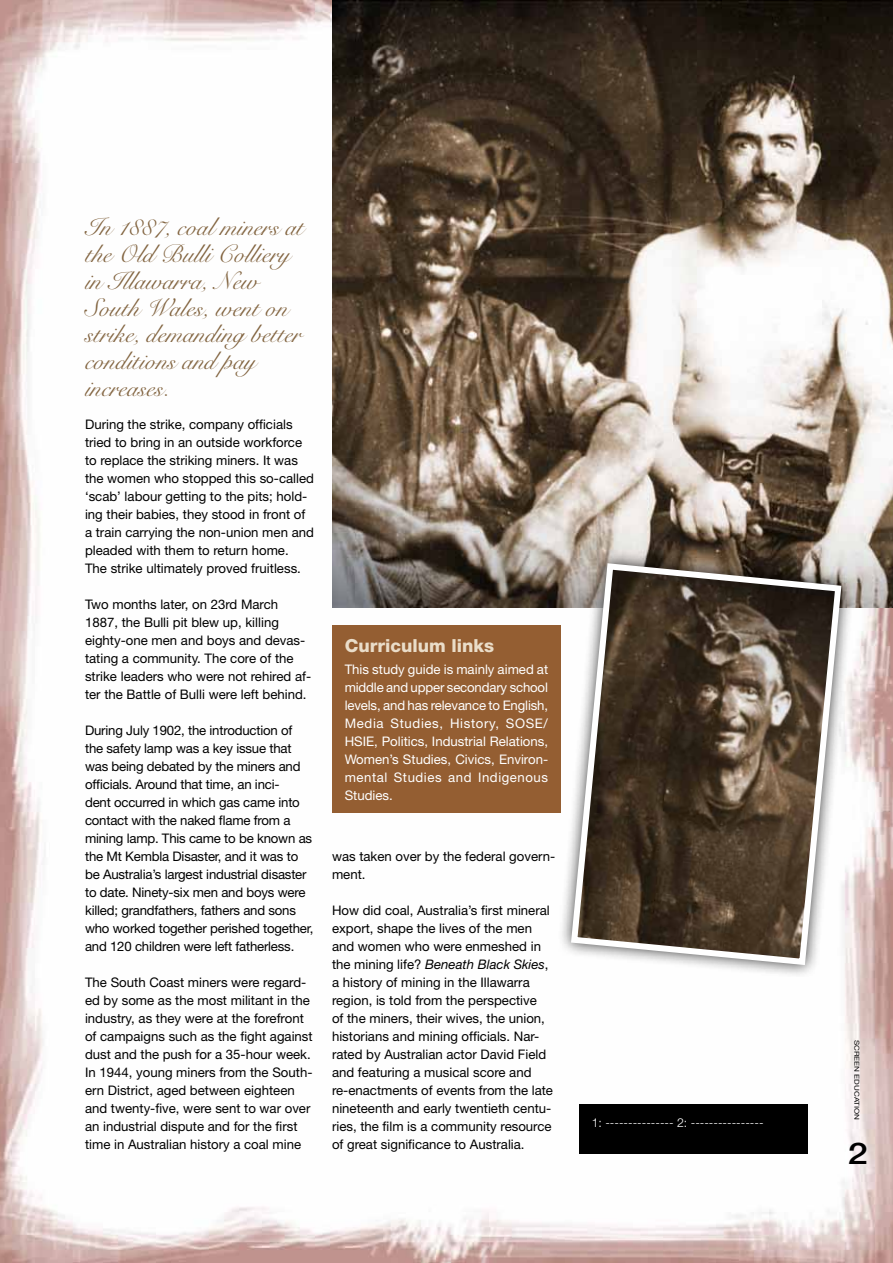
<style>
.page{position:relative;width:893px;height:1263px;background:#fff}
.page>*{position:absolute;margin:0;border:0;box-sizing:border-box;transform-origin:0 0}
.t1{font:500 30px "Helvetica Neue";color:#000;scale:1.2 1}
.t2{font:25.2px/27px "Snell Roundhand Script";color:#826440}
.t3{font:800 18px "Helvetica Neue";color:#eaddc9}
.t4{font:13.2px/18px "Helvetica Neue";color:#000}
.t5{font:13.2px/18px "Helvetica Neue";letter-spacing:.04em;color:#fff;text-align:justify}
.t6{font:300 12.3px "Helvetica Neue";color:#fff}
.t7{font:6.75px "Helvetica Neue";color:#000;scale:1.2 1}
.s1{font-style:italic}
</style>
<div class="page">
<img style="left:0;top:0;width:893px;height:1263px">
<div style="left:579px;top:1104px;width:229px;height:50px;background:#000"></div>
<div style="left:332px;top:625px;width:229px;height:188px;background:#945e32"></div>
<img style="left:332px;top:0;width:561px;height:607px">
<div style="left:556px;top:548px;width:297px;height:429px;background:#000;opacity:.75"></div>
<svg style="left:568px;top:560px;width:277px;height:408px"></svg>
<h2 class="t2" style="left:85px;top:214px;width:220px">In 1887, coal miners at the Old Bulli Colliery in Illawarra, New<br>South Wales, went on strike, demanding better conditions and pay increases.</h2>
<p class="t4" style="left:85px;top:415px;width:230px">During the strike, company officials tried to bring in an outside workforce to replace the striking miners. It was the women who stopped this so-called ‘scab’ labour getting to the pits; hold&shy;ing their babies, they stood in front of a train carrying the non-union men and pleaded with them to return home.<br>The strike ultimately proved fruitless.</p>
<p class="t4" style="left:85px;top:595px;width:228px">Two months later, on 23rd March 1887, the Bulli pit blew up, killing eighty-one men and boys and devas&shy;tating a community. The core of the strike leaders who were not rehired af&shy;ter the Battle of Bulli were left behind.</p>
<p class="t4" style="left:85px;top:721px;width:230px">During July 1902, the introduction of the safety lamp was a key issue that was being debated by the miners and officials. Around that time, an inci-<br>dent occurred in which gas came into contact with the naked flame from a mining lamp. This came to be known as the Mt Kembla Disaster, and it was to be Australia’s largest industrial disaster to date. Ninety-six men and boys were killed; grandfathers, fathers and sons who worked together perished together, and 120 children were left fatherless.</p>
<p class="t4" style="left:85px;top:973px;width:229px">The South Coast miners were regard&shy;ed by some as the most militant in the industry, as they were at the forefront of campaigns such as the fight against dust and the push for a 35-hour week.<br>In 1944, young miners from the South&shy;ern District, aged between eighteen and twenty-five, were sent to war over an industrial dispute and for the first time in Australian history a coal mine</p>
<h3 class="t3" style="left:345px;top:635px;width:151px">Curriculum links</h3>
<p class="t5" style="left:345px;top:660px;width:205px">This study guide is mainly aimed at middle and upper secondary school levels, and has relevance to English, Media Studies, History, SOSE/ HSIE, Politics, Industrial Relations, Women’s Studies, Civics, Environ&shy;mental Studies and Indigenous Studies.</p>
<p class="t4" style="left:332px;top:847px;width:225px">was taken over by the federal govern&shy;ment.</p>
<p class="t4" style="left:332px;top:901px;width:223px">How did coal, Australia’s first mineral export, shape the lives of the men and women who were enmeshed in the mining life? <span class="s1">Beneath Black Skies</span>, a history of mining in the Illawarra region, is told from the perspective<br>of the miners, their wives, the union, historians and mining officials. Nar&shy;rated by Australian actor David Field and featuring a musical score and re-enactments of events from the late nineteenth and early twentieth centu&shy;ries, the film is a community resource of great significance to Australia.</p>
<p class="t6" style="left:592px;top:1114px;width:173px">1: --------------- 2: ----------------</p>
<p class="t7" style="left:861px;top:1039px;width:68px;rotate:90deg">SCREEN EDUCATION</p>
<h1 class="t1" style="left:848px;top:1135px;width:18px">2</h1>
</div>
